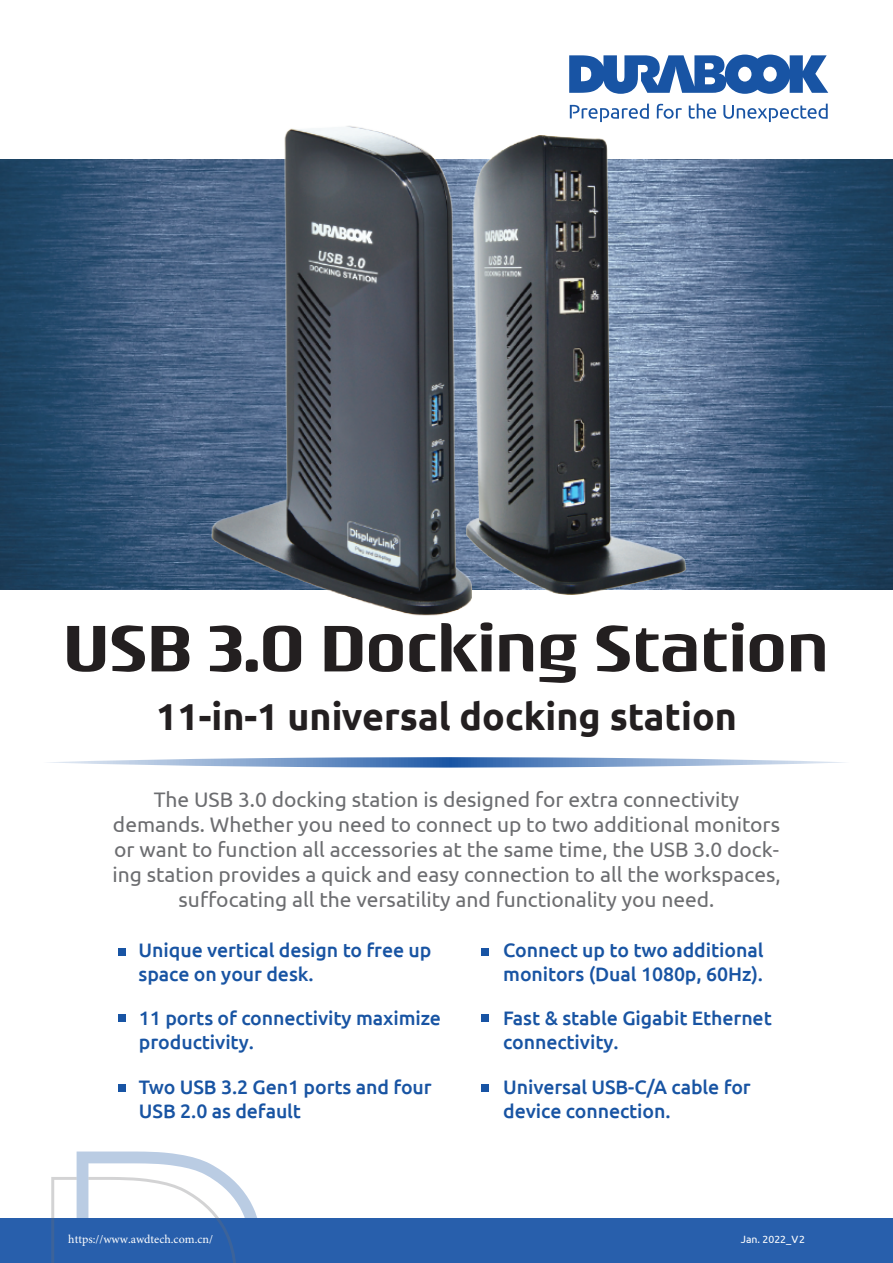
<style>
.page{position:relative;width:893px;height:1263px;background:#fff}
.page>*{position:absolute;margin:0;border:0;box-sizing:border-box;transform-origin:0 0}
.t1{font:500 69px "Rogue Sans Ext W00";color:#231f20}
.t2{font:700 37.5px "Ubuntu";color:#231f20}
.t3{font:21px/25.2px "Ubuntu";color:#6c6d70;text-align:center}
.t4{font:500 19.5px/24px "Ubuntu";letter-spacing:-.005em;color:#1854a3}
.t5{font:12px "Minion Pro";color:#fff}
.t6{font:10.5px "Ubuntu";color:#fff}
</style>
<div class="page">
<img style="left:0;top:160px;width:893px;height:430px">
<svg style="left:569px;top:55px;width:259px;height:39px"></svg>
<svg style="left:689px;top:104px;width:27px;height:15px"></svg>
<svg style="left:657px;top:104px;width:25px;height:15px"></svg>
<svg style="left:570px;top:104px;width:79px;height:18px"></svg>
<svg style="left:723px;top:104px;width:105px;height:18px"></svg>
<div style="left:118px;top:1014px;width:8px;height:8px;background:#1854a4"></div>
<div style="left:118px;top:948px;width:8px;height:8px;background:#1854a4"></div>
<div style="left:118px;top:1084px;width:8px;height:8px;background:#1854a4"></div>
<div style="left:481px;top:948px;width:8px;height:8px;background:#1854a4"></div>
<div style="left:481px;top:1014px;width:8px;height:8px;background:#1854a4"></div>
<div style="left:481px;top:1084px;width:8px;height:8px;background:#1854a4"></div>
<div style="left:0;top:1218px;width:893px;height:45px;background:#285fac"></div>
<svg style="left:51px;top:1151px;width:206px;height:112px"></svg>
<svg style="left:49px;top:757px;width:796px;height:11px"></svg>
<img style="left:471px;top:135px;width:214px;height:459px">
<img style="left:203px;top:126px;width:268px;height:490px">
<h1 class="t1" style="left:63px;top:608px;width:767px">USB 3.0 Docking Station</h1>
<h2 class="t2" style="left:156px;top:694px;width:582px">11-in-1 universal docking station</h2>
<p class="t3" style="left:112px;top:786px;width:670px">The USB 3.0 docking station is designed for extra connectivity demands. Whether you need to connect up to two additional monitors or want to function all accessories at the same time, the USB 3.0 dock&shy;ing station provides a quick and easy connection to all the workspaces, suffocating all the versatility and functionality you need.</p>
<p class="t4" style="left:139px;top:937px;width:294px">Unique vertical design to free up space on your desk.</p>
<p class="t4" style="left:139px;top:1005px;width:304px">11 ports of connectivity maximize productivity.</p>
<p class="t4" style="left:139px;top:1074px;width:294px">Two USB 3.2 Gen1 ports and four<br>USB 2.0 as default</p>
<p class="t4" style="left:503px;top:937px;width:262px">Connect up to two additional monitors (Dual 1080p, 60Hz).</p>
<p class="t4" style="left:503px;top:1005px;width:270px">Fast &amp; stable Gigabit Ethernet connectivity.</p>
<p class="t4" style="left:503px;top:1074px;width:249px">Universal USB-C/A cable for device connection.</p>
<p class="t5" style="left:68px;top:1231px;width:146px">https://www.awdtech.com.cn/</p>
<p class="t6" style="left:741px;top:1233px;width:66px">Jan. 2022_V2</p>
</div>
